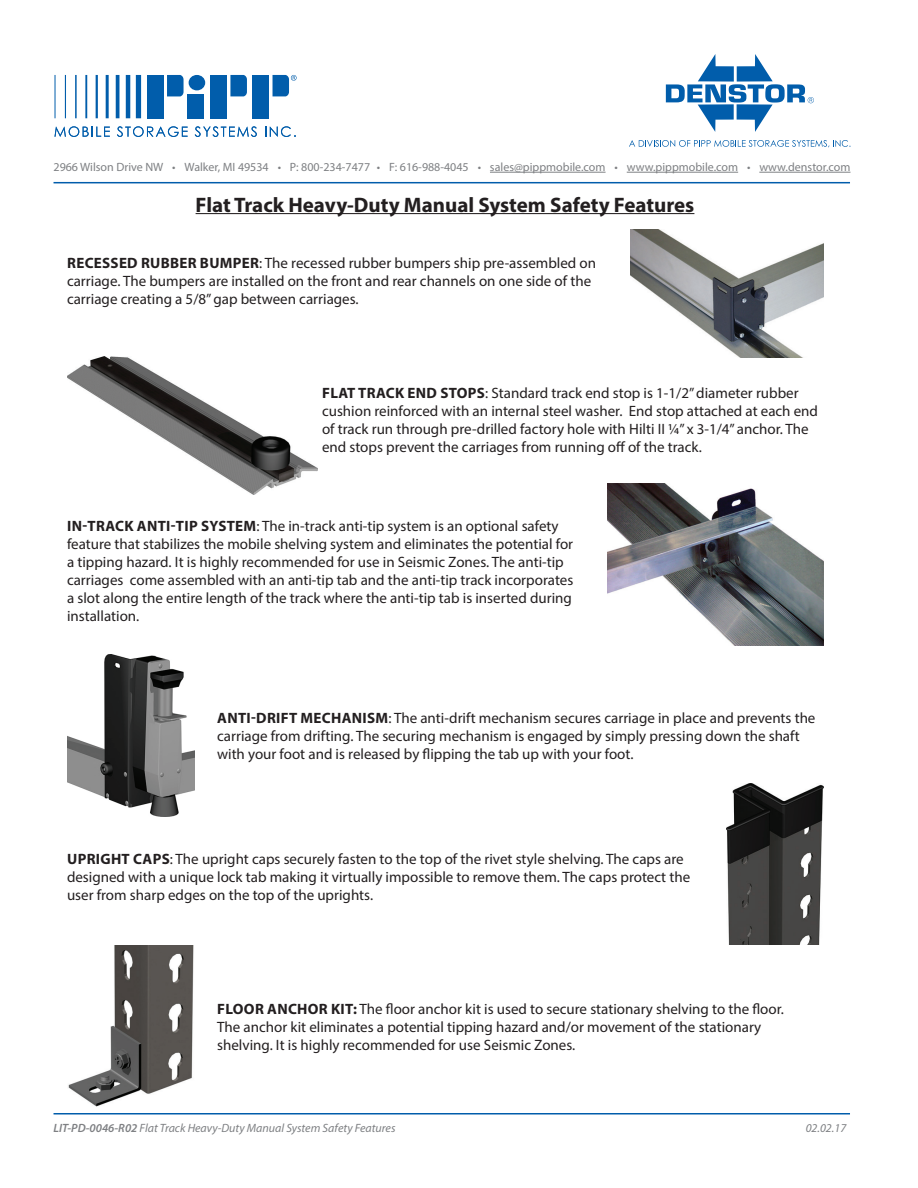
<style>
.page{position:relative;width:918px;height:1188px;background:#fff}
.page>*{position:absolute;margin:0;border:0;box-sizing:border-box;transform-origin:0 0}
.t1{font:700 21px "Myriad Pro";color:#231f20}
.t2{font:15px/18px "Myriad Pro";color:#231f20}
.t3{font:12px "Myriad Pro";color:#7e8083}
.t4{font:italic 12px "Myriad Pro";color:#7e8083}
.s1{font-weight:700}
.s2{font-weight:600}
</style>
<div class="page">
<img style="left:67px;top:356px;width:250px;height:138px">
<img style="left:67px;top:654px;width:127px;height:162px">
<hr style="left:196px;top:213px;width:498px;height:1px;background:#231f20">
<img style="left:607px;top:484px;width:216px;height:162px">
<img style="left:631px;top:230px;width:192px;height:127px">
<img style="left:68px;top:945px;width:126px;height:162px">
<div style="left:189px;top:75px;width:16px;height:15px;background:#015dab;border-radius:50%"></div>
<div style="left:188px;top:94px;width:16px;height:24px;background:#015dab"></div>
<div style="left:147px;top:75px;width:16px;height:43px;background:#015dab"></div>
<svg style="left:167px;top:75px;width:17px;height:21px"></svg>
<div style="left:210px;top:75px;width:17px;height:43px;background:#015dab"></div>
<svg style="left:230px;top:75px;width:17px;height:21px"></svg>
<div style="left:252px;top:75px;width:17px;height:43px;background:#015dab"></div>
<svg style="left:55px;top:126px;width:55px;height:11px"></svg>
<svg style="left:117px;top:126px;width:71px;height:11px"></svg>
<svg style="left:195px;top:126px;width:62px;height:11px"></svg>
<svg style="left:265px;top:126px;width:31px;height:11px"></svg>
<svg style="left:273px;top:75px;width:24px;height:21px"></svg>
<hr style="left:55px;top:75px;width:1px;height:43px;background:#015dab">
<hr style="left:75px;top:75px;width:2px;height:43px;background:#015dab">
<hr style="left:96px;top:75px;width:2px;height:43px;background:#015dab">
<hr style="left:116px;top:75px;width:3px;height:43px;background:#015dab">
<div style="left:136px;top:75px;width:5px;height:43px;background:#015dab"></div>
<hr style="left:126px;top:75px;width:4px;height:43px;background:#015dab">
<hr style="left:106px;top:75px;width:3px;height:43px;background:#015dab">
<hr style="left:85px;top:75px;width:2px;height:43px;background:#015dab">
<hr style="left:65px;top:75px;width:1px;height:43px;background:#015dab">
<hr style="left:54px;top:182px;width:796px;height:1px;background:#015dab">
<svg style="left:666px;top:54px;width:148px;height:78px"></svg>
<svg style="left:629px;top:140px;width:221px;height:7px"></svg>
<hr style="left:490px;top:172px;width:116px;height:1px;background:#7e8083">
<hr style="left:627px;top:172px;width:111px;height:1px;background:#7e8083">
<hr style="left:759px;top:172px;width:91px;height:1px;background:#7e8083">
<hr style="left:54px;top:1113px;width:796px;height:1px;background:#015dab">
<img style="left:726px;top:783px;width:97px;height:162px">
<p class="t3" style="left:54px;top:160px;width:798px">2966 Wilson Drive NW • Walker, MI 49534 • P: 800-234-7477 • F: 616-988-4045 • sales@pippmobile.com • www.pippmobile.com • www.denstor.com</p>
<h1 class="t1" style="left:196px;top:191px;width:500px">Flat Track Heavy-Duty Manual System Safety Features</h1>
<p class="t2" style="left:67px;top:253px;width:531px"><span class="s1">RECESSED RUBBER BUMPER</span>: The recessed rubber bumpers ship pre-assembled on carriage. The bumpers are installed on the front and rear channels on one side of the carriage creating a 5/8” gap between carriages.</p>
<p class="t2" style="left:322px;top:383px;width:498px"><span class="s1">FLAT TRACK END STOPS</span>: Standard track end stop is 1-1/2” diameter rubber cushion reinforced with an internal steel washer. End stop attached at each end of track run through pre-drilled factory hole with Hilti II ¼” x 3-1/4” anchor. The end stops prevent the carriages from running off of the track.</p>
<p class="t2" style="left:67px;top:517px;width:508px"><span class="s1">IN-TRACK ANTI-TIP SYSTEM</span>: The in-track anti-tip system is an optional safety feature that stabilizes the mobile shelving system and eliminates the potential for a tipping hazard. It is highly recommended for use in Seismic Zones. The anti-tip carriages come assembled with an anti-tip tab and the anti-tip track incorporates a slot along the entire length of the track where the anti-tip tab is inserted during installation.</p>
<p class="t2" style="left:217px;top:709px;width:600px"><span class="s1">ANTI-DRIFT MECHANISM</span>: The anti-drift mechanism secures carriage in place and prevents the carriage from drifting. The securing mechanism is engaged by simply pressing down the shaft with your foot and is released by flipping the tab up with your foot.</p>
<p class="t2" style="left:67px;top:850px;width:625px"><span class="s1">UPRIGHT CAPS</span>: The upright caps securely fasten to the top of the rivet style shelving. The caps are designed with a unique lock tab making it virtually impossible to remove them. The caps protect the user from sharp edges on the top of the uprights.</p>
<p class="t2" style="left:217px;top:999px;width:568px"><span class="s1">FLOOR ANCHOR KIT:</span> The floor anchor kit is used to secure stationary shelving to the floor.<br>The anchor kit eliminates a potential tipping hazard and/or movement of the stationary shelving. It is highly recommended for use Seismic Zones.</p>
<p class="t4" style="left:54px;top:1120px;width:343px"><span class="s2">LIT-PD-0046-R02</span> Flat Track Heavy-Duty Manual System Safety Features</p>
<p class="t4" style="left:806px;top:1120px;width:42px">02.02.17</p>
</div>
